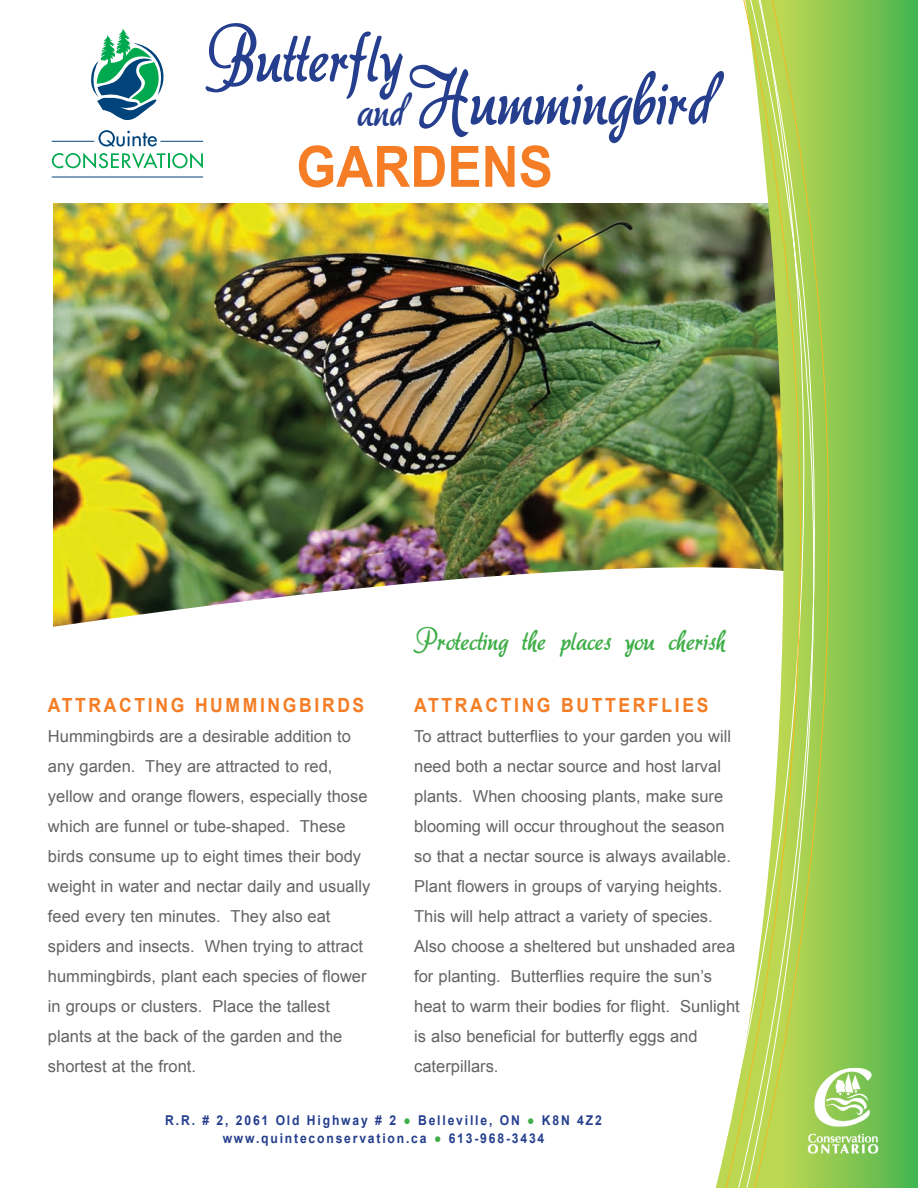
<style>
.page{position:relative;width:918px;height:1188px;background:#fff}
.page>*{position:absolute;margin:0;border:0;box-sizing:border-box;transform-origin:0 0}
.t1{font:72px "aka Dora";color:#253f8e;scale:.9 1}
.t2{font:70.5px "aka Dora";color:#253f8e;scale:.9 1}
.t3{font:700 57px "Arial";color:#f47d25;scale:.9 1}
.t4{font:45px "aka Dora";color:#253f8e;scale:.9 1}
.t5{font:27px "aka Dora";color:#40ae49}
.t6{font:700 19.5px "Arial";letter-spacing:.15em;color:#f47d25;scale:.9 1}
.t7{font:16.5px/30px "Arial";color:#636366}
.t8{font:700 13.5px/18px "Arial";letter-spacing:.15em;color:#253f8e;text-align:center;scale:.9 1}
.s1{color:#40ae49}
</style>
<div class="page">
<img style="left:53px;top:204px;width:644px;height:351px">
<img style="left:53px;top:555px;width:644px;height:72px">
<svg style="left:832px;top:0;width:86px;height:1188px;background:#6bbf50"></svg>
<img style="left:697px;top:203px;width:11px;height:365px">
<svg style="left:708px;top:0;width:124px;height:1188px"></svg>
<svg style="left:99px;top:130px;width:58px;height:16px"></svg>
<svg style="left:52px;top:153px;width:151px;height:16px"></svg>
<hr style="left:160px;top:141px;width:43px;height:1px;background:#00447b">
<hr style="left:52px;top:141px;width:42px;height:1px;background:#00447b">
<hr style="left:52px;top:177px;width:151px;height:1px;background:#00447b">
<svg style="left:91px;top:29px;width:73px;height:91px"></svg>
<img style="left:801px;top:1061px;width:84px;height:108px">
<h2 class="t2" style="left:206px;top:9px;width:219px">Butterfly</h2>
<h1 class="t1" style="left:409px;top:51px;width:339px">Hummingbird</h1>
<h3 class="t4" style="left:357px;top:79px;width:54px">and</h3>
<h3 class="t3" style="left:296px;top:129px;width:286px">GARDENS</h3>
<p class="t6" style="left:48px;top:692px;width:353px">ATTRACTING HUMMINGBIRDS</p>
<p class="t7" style="left:48px;top:721px;width:324px">Hummingbirds are a desirable addition to any garden. They are attracted to red, yellow and orange flowers, especially those which are funnel or tube-shaped. These birds consume up to eight times their body weight in water and nectar daily and usually feed every ten minutes. They also eat spiders and insects. When trying to attract hummingbirds, plant each species of flower in groups or clusters. Place the tallest plants at the back of the garden and the shortest at the front.</p>
<h3 class="t5" style="left:416px;top:622px;width:311px">Protecting the places you cherish</h3>
<p class="t6" style="left:414px;top:692px;width:329px">ATTRACTING BUTTERFLIES</p>
<p class="t7" style="left:414px;top:721px;width:327px">To attract butterflies to your garden you will need both a nectar source and host larval plants. When choosing plants, make sure blooming will occur throughout the season so that a nectar source is always available.<br>Plant flowers in groups of varying heights.<br>This will help attract a variety of species.<br>Also choose a sheltered but unshaded area for planting. Butterflies require the sun’s heat to warm their bodies for flight. Sunlight is also beneficial for butterfly eggs and caterpillars.</p>
<p class="t8" style="left:165px;top:1111px;width:486px">R.R. # 2, 2061 Old Highway # 2 <span class="s1">●</span> Belleville, ON <span class="s1">●</span> K8N 4Z2 www.quinteconservation.ca <span class="s1">●</span> 613-968-3434</p>
</div>
